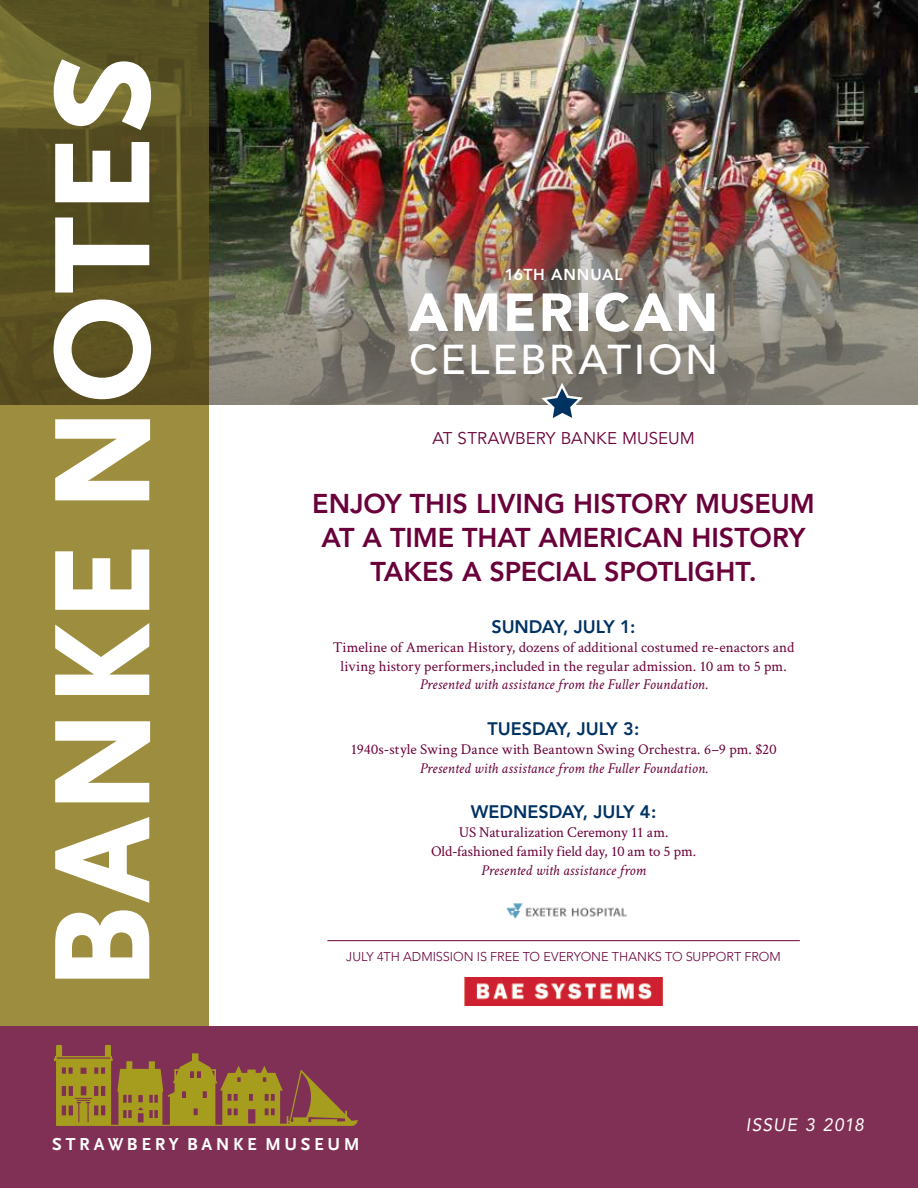
<style>
.page{position:relative;width:918px;height:1188px;background:#fff}
.page>*{position:absolute;margin:0;border:0;box-sizing:border-box;transform-origin:0 0}
.t1{font:900 52.95px "Avenir";letter-spacing:.045em;color:#fff}
.t2{font:500 41.4px "Avenir";letter-spacing:.065em;color:#fff}
.t3{font:800 27px/33.8px "Avenir";letter-spacing:-.005em;color:#6a003a;text-align:center}
.t4{font:700 18.15px "Scala Sans LF";letter-spacing:.195em;color:#fff}
.t5{font:800 18px "Avenir";color:#003262}
.t6{font:italic 18px "Avenir";letter-spacing:.065em;color:#fff}
.t7{font:16.8px "Avenir";letter-spacing:.005em;color:#6a003a}
.t8{font:800 15.75px "Avenir";letter-spacing:.055em;color:#fff}
.t9{font:15px/18.8px "Crimson Text";letter-spacing:.005em;color:#6a003a;text-align:center}
.t10{font:italic 15px "Crimson Text";letter-spacing:.005em;color:#6a003a}
.t11{font:300 12.75px "Avenir";color:#6a003a}
</style>
<div class="page">
<img style="left:209px;top:0;width:709px;height:138px">
<img style="left:209px;top:138px;width:709px;height:267px">
<div style="left:0;top:1026px;width:918px;height:162px;background:#813055"></div>
<svg style="left:54px;top:1045px;width:304px;height:81px"></svg>
<svg style="left:0;top:0;width:209px;height:1026px;background:#817432"></svg>
<svg style="left:52px;top:57px;width:101px;height:955px"></svg>
<hr style="left:327px;top:940px;width:473px;height:1px;background:#6a003a">
<img style="left:465px;top:977px;width:197px;height:29px">
<svg style="left:539px;top:380px;width:47px;height:38px"></svg>
<img style="left:506px;top:903px;width:121px;height:16px">
<p class="t8" style="left:505px;top:266px;width:119px">16TH ANNUAL</p>
<h1 class="t1" style="left:409px;top:280px;width:311px">AMERICAN</h1>
<h2 class="t2" style="left:409px;top:336px;width:311px">CELEBRATION</h2>
<p class="t7" style="left:432px;top:429px;width:264px">AT STRAWBERY BANKE MUSEUM</p>
<h3 class="t3" style="left:312px;top:487px;width:504px">ENJOY THIS LIVING HISTORY MUSEUM<br>AT A TIME THAT AMERICAN HISTORY<br>TAKES A SPECIAL SPOTLIGHT.</h3>
<p class="t5" style="left:492px;top:616px;width:146px">SUNDAY, JULY 1:</p>
<p class="t9" style="left:333px;top:637px;width:463px">Timeline of American History, dozens of additional costumed re-enactors and living history performers,included in the regular admission. 10 am to 5 pm.</p>
<p class="t10" style="left:420px;top:676px;width:289px">Presented with assistance from the Fuller Foundation.</p>
<p class="t5" style="left:488px;top:718px;width:154px">TUESDAY, JULY 3:</p>
<p class="t9" style="left:351px;top:739px;width:428px">1940s-style Swing Dance with Beantown Swing Orchestra. 6–9 pm. $20</p>
<p class="t10" style="left:420px;top:759px;width:289px">Presented with assistance from the Fuller Foundation.</p>
<p class="t5" style="left:471px;top:801px;width:187px">WEDNESDAY, JULY 4:</p>
<p class="t9" style="left:431px;top:822px;width:267px">US Naturalization Ceremony 11 am.<br>Old-fashioned family field day, 10 am to 5 pm.</p>
<p class="t10" style="left:481px;top:861px;width:166px">Presented with assistance from</p>
<p class="t11" style="left:346px;top:949px;width:436px">JULY 4TH ADMISSION IS FREE TO EVERYONE THANKS TO SUPPORT FROM</p>
<p class="t4" style="left:52px;top:1135px;width:309px">STRAWBERY BANKE MUSEUM</p>
<p class="t6" style="left:746px;top:1115px;width:120px">ISSUE 3 2018</p>
</div>
